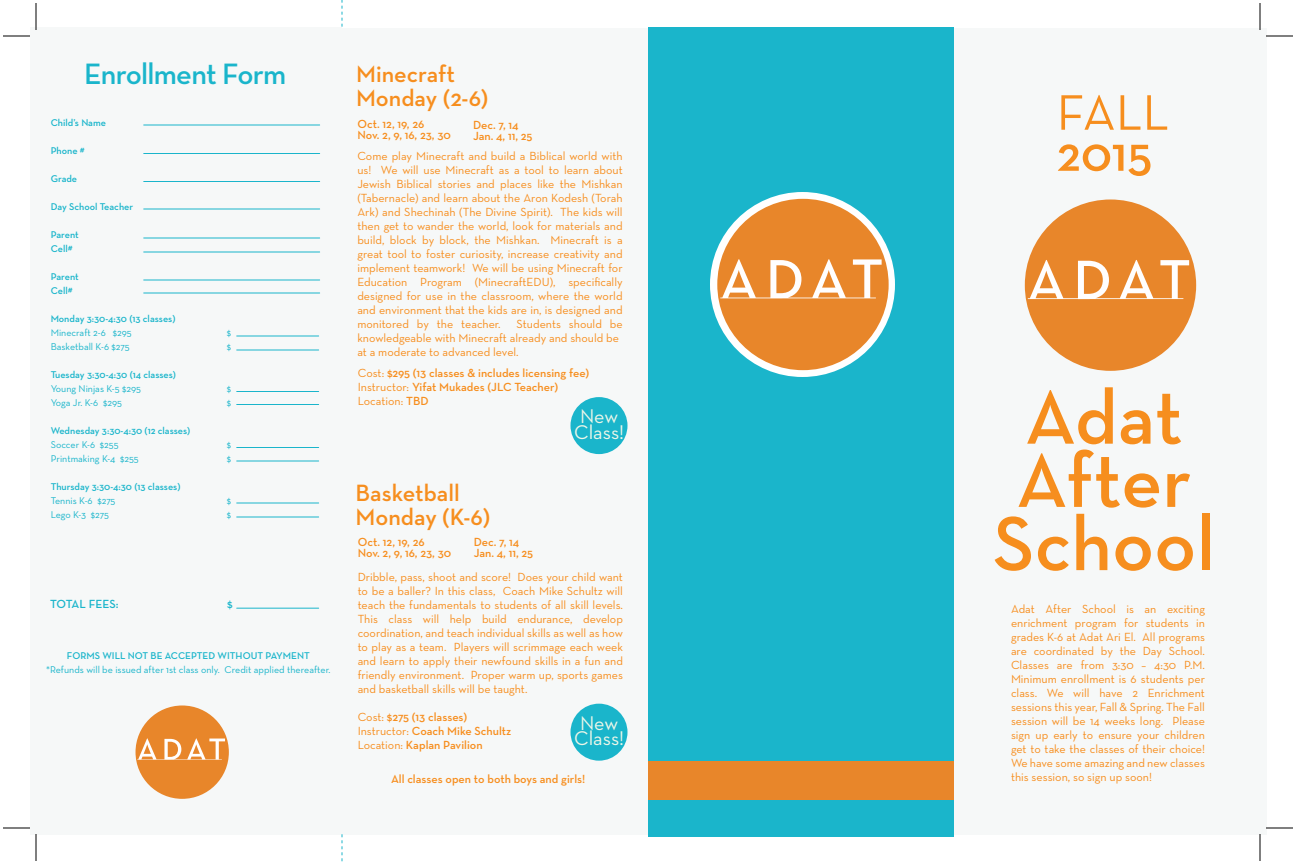
<style>
.page{position:relative;width:1296px;height:864px;background:#fff}
.page>*{position:absolute;margin:0;border:0;box-sizing:border-box;transform-origin:0 0}
.t1{font:600 78.1px/63.2px "Neutra Text";color:#f68e1e;text-align:center}
.t2{font:50.7px "Neutra Text";color:#f68e1e}
.t3{font:600 50.7px "Neutra Text";color:#f68e1e}
.t4{font:600 30px "Neutra Text";letter-spacing:-.025em;color:#1ab5cb}
.t5{font:600 24px/24px "Neutra Text";color:#f68e1e}
.t6{font:20.2px/15.4px "Neutra Text";color:#edf6e8}
.t7{font:12px/14px "Neutra Text";color:#f68e1e;text-align:justify}
.t8{font:600 12px/14px "Neutra Text";color:#f68e1e}
.t9{font:600 12px "Neutra Text";color:#1ab5cb}
.t10{font:600 10px/14px "Neutra Text";color:#1ab5cb}
.t11{font:10px/14px "Neutra Text";color:#1ab5cb}
.s1{font-weight:400}
</style>
<div class="page">
<div style="left:342px;top:28px;width:925px;height:806px;background:#f6f8f8"></div>
<div style="left:648px;top:27px;width:306px;height:810px;background:#1ab5cb"></div>
<div style="left:30px;top:27px;width:312px;height:807px;background:#f6f8f8"></div>
<div style="left:570px;top:397px;width:58px;height:57px;background:#1ab5cb;border-radius:50%"></div>
<div style="left:570px;top:704px;width:58px;height:57px;background:#1ab5cb;border-radius:50%"></div>
<div style="left:710px;top:192px;width:185px;height:185px;background:#fff;border-radius:50%"></div>
<div style="left:1025px;top:200px;width:171px;height:171px;background:#e8862a;border-radius:50%"></div>
<svg style="left:1028px;top:260px;width:161px;height:39px"></svg>
<div style="left:717px;top:199px;width:172px;height:171px;background:#e8862a;border-radius:50%"></div>
<svg style="left:720px;top:259px;width:162px;height:39px"></svg>
<svg style="left:342px;top:0;width:1px;height:27px"></svg>
<hr style="left:237px;top:350px;width:82px;height:1px;background:#1ab5cb">
<hr style="left:144px;top:124px;width:176px;height:2px;background:#1ab5cb">
<hr style="left:144px;top:153px;width:176px;height:1px;background:#1ab5cb">
<hr style="left:144px;top:181px;width:176px;height:1px;background:#1ab5cb">
<hr style="left:144px;top:208px;width:176px;height:2px;background:#1ab5cb">
<hr style="left:144px;top:238px;width:176px;height:1px;background:#1ab5cb">
<hr style="left:144px;top:252px;width:176px;height:1px;background:#1ab5cb">
<hr style="left:144px;top:280px;width:176px;height:1px;background:#1ab5cb">
<hr style="left:144px;top:292px;width:176px;height:2px;background:#1ab5cb">
<hr style="left:237px;top:336px;width:82px;height:1px;background:#1ab5cb">
<hr style="left:237px;top:391px;width:82px;height:1px;background:#1ab5cb">
<hr style="left:237px;top:404px;width:82px;height:1px;background:#1ab5cb">
<hr style="left:237px;top:447px;width:82px;height:1px;background:#1ab5cb">
<hr style="left:237px;top:460px;width:82px;height:2px;background:#1ab5cb">
<hr style="left:237px;top:502px;width:82px;height:2px;background:#1ab5cb">
<hr style="left:237px;top:516px;width:82px;height:2px;background:#1ab5cb">
<hr style="left:237px;top:608px;width:82px;height:1px;background:#1ab5cb">
<div style="left:136px;top:706px;width:93px;height:93px;background:#e8862a;border-radius:50%"></div>
<svg style="left:137px;top:738px;width:88px;height:22px"></svg>
<div style="left:648px;top:761px;width:306px;height:39px;background:#e8862a"></div>
<svg style="left:342px;top:834px;width:1px;height:28px"></svg>
<hr style="left:1266px;top:35px;width:27px;height:2px;background:#fff">
<hr style="left:1266px;top:827px;width:27px;height:2px;background:#fff">
<hr style="left:35px;top:3px;width:2px;height:27px;background:#fff">
<hr style="left:1259px;top:3px;width:2px;height:27px;background:#fff">
<svg style="left:3px;top:36px;width:27px;height:1px"></svg>
<svg style="left:1266px;top:36px;width:27px;height:1px"></svg>
<svg style="left:3px;top:828px;width:27px;height:1px"></svg>
<svg style="left:36px;top:3px;width:1px;height:27px"></svg>
<svg style="left:36px;top:834px;width:1px;height:27px"></svg>
<svg style="left:1260px;top:3px;width:1px;height:27px"></svg>
<svg style="left:1260px;top:828px;width:33px;height:33px"></svg>
<h3 class="t4" style="left:84px;top:55px;width:204px">Enrollment Form</h3>
<p class="t10" style="left:51px;top:115px;width:57px">Child’s Name</p>
<p class="t10" style="left:51px;top:143px;width:36px">Phone #</p>
<p class="t10" style="left:51px;top:171px;width:28px">Grade</p>
<p class="t10" style="left:51px;top:199px;width:84px">Day School Teacher</p>
<p class="t10" style="left:51px;top:227px;width:30px">Parent<br>Cell#</p>
<p class="t10" style="left:51px;top:269px;width:30px">Parent<br>Cell#</p>
<p class="t10" style="left:51px;top:311px;width:126px">Monday 3:30-4:30 (13 classes)</p>
<p class="t11" style="left:51px;top:325px;width:83px">Minecraft 2-6 $295<br>Basketball K-6 $275</p>
<p class="t10" style="left:51px;top:367px;width:127px">Tuesday 3:30-4:30 (14 classes)</p>
<p class="t11" style="left:51px;top:381px;width:92px">Young Ninjas K-5 $295<br>Yoga Jr. K-6 $295</p>
<p class="t10" style="left:51px;top:423px;width:141px">Wednesday 3:30-4:30 (12 classes)</p>
<p class="t11" style="left:51px;top:437px;width:90px">Soccer K-6 $255<br>Printmaking K-4 $255</p>
<p class="t10" style="left:51px;top:479px;width:131px">Thursday 3:30-4:30 (13 classes)</p>
<p class="t11" style="left:51px;top:493px;width:66px">Tennis K-6 $275<br>Lego K-3 $275</p>
<p class="t11" style="left:227px;top:326px;width:6px">$ $</p>
<p class="t11" style="left:227px;top:382px;width:6px">$ $</p>
<p class="t11" style="left:227px;top:438px;width:6px">$ $</p>
<p class="t11" style="left:227px;top:494px;width:6px">$ $</p>
<p class="t9" style="left:50px;top:597px;width:70px">TOTAL FEES:</p>
<p class="t9" style="left:227px;top:597px;width:7px">$</p>
<p class="t10" style="left:67px;top:649px;width:245px">FORMS WILL NOT BE ACCEPTED WITHOUT PAYMENT</p>
<p class="t11" style="left:46px;top:663px;width:286px">*Refunds will be issued after 1st class only. Credit applied thereafter.</p>
<h3 class="t5" style="left:356px;top:62px;width:134px">Minecraft<br>Monday (2-6)</h3>
<p class="t8" style="left:358px;top:119px;width:95px;line-height:11px">Oct. 12, 19, 26<br>Nov. 2, 9, 16, 23, 30</p>
<p class="t8" style="left:473px;top:119px;width:61px;line-height:11px">Dec. 7, 14<br>Jan. 4, 11, 25</p>
<p class="t7" style="left:357px;top:149px;width:267px">Come play Minecraft and build a Biblical world with us! We will use Minecraft as a tool to learn about Jewish Biblical stories and places like the Mishkan (Tabernacle) and learn about the Aron Kodesh (Torah Ark) and Shechinah (The Divine Spirit). The kids will then get to wander the world, look for materials and build, block by block, the Mishkan. Minecraft is a great tool to foster curiosity, increase creativity and implement teamwork! We will be using Minecraft for Education Program (MinecraftEDU), specifically designed for use in the classroom, where the world and environment that the kids are in, is designed and monitored by the teacher.</p>
<p class="t7" style="left:357px;top:317px;width:267px;text-align:left;text-indent:159px">Students should be knowledgeable with Minecraft already and should be at a moderate to advanced level.</p>
<p class="t8" style="left:358px;top:366px;width:233px"><span class="s1">Cost:</span> $295 (13 classes &amp; includes licensing fee)<br><span class="s1">Instructor:</span> Yifat Mukades (JLC Teacher)<br><span class="s1">Location:</span> TBD</p>
<h3 class="t5" style="left:356px;top:480px;width:136px">Basketball<br>Monday (K-6)</h3>
<p class="t8" style="left:358px;top:537px;width:95px;line-height:11px">Oct. 12, 19, 26<br>Nov. 2, 9, 16, 23, 30</p>
<p class="t8" style="left:474px;top:536px;width:61px;line-height:11px">Dec. 7, 14<br>Jan. 4, 11, 25</p>
<h3 class="t6" style="left:574px;top:409px;width:52px">New<br>Class!</h3>
<p class="t7" style="left:358px;top:570px;width:267px">Dribble, pass, shoot and score! Does your child want to be a baller? In this class, Coach Mike Schultz will teach the fundamentals to students of all skill levels.<br>This class will help build endurance, develop coordination, and teach individual skills as well as how to play as a team. Players will scrimmage each week and learn to apply their newfound skills in a fun and friendly environment. Proper warm up, sports games and basketball skills will be taught.</p>
<p class="t8" style="left:358px;top:710px;width:155px"><span class="s1">Cost:</span> $275 (13 classes)<br><span class="s1">Instructor:</span> Coach Mike Schultz<br><span class="s1">Location:</span> Kaplan Pavilion</p>
<p class="t8" style="left:391px;top:772px;width:196px">All classes open to both boys and girls!</p>
<h3 class="t6" style="left:574px;top:715px;width:52px">New<br>Class!</h3>
<h2 class="t2" style="left:1057px;top:82px;width:114px">FALL</h2>
<h2 class="t3" style="left:1057px;top:122px;width:97px">2015</h2>
<h1 class="t1" style="left:993px;top:384px;width:223px">Adat<br>After<br>School</h1>
<p class="t7" style="left:1011px;top:601px;width:196px">Adat After School is an exciting enrichment program for students in grades K-6 at Adat Ari El. All programs are coordinated by the Day School.<br>Classes are from 3:30 – 4:30 P.M.<br>Minimum enrollment is 6 students per class. We will have 2 Enrichment sessions this year, Fall &amp; Spring. The Fall session will be 14 weeks long. Please sign up early to ensure your children get to take the classes of their choice!<br>We have some amazing and new classes this session, so sign up soon!</p>
</div>
